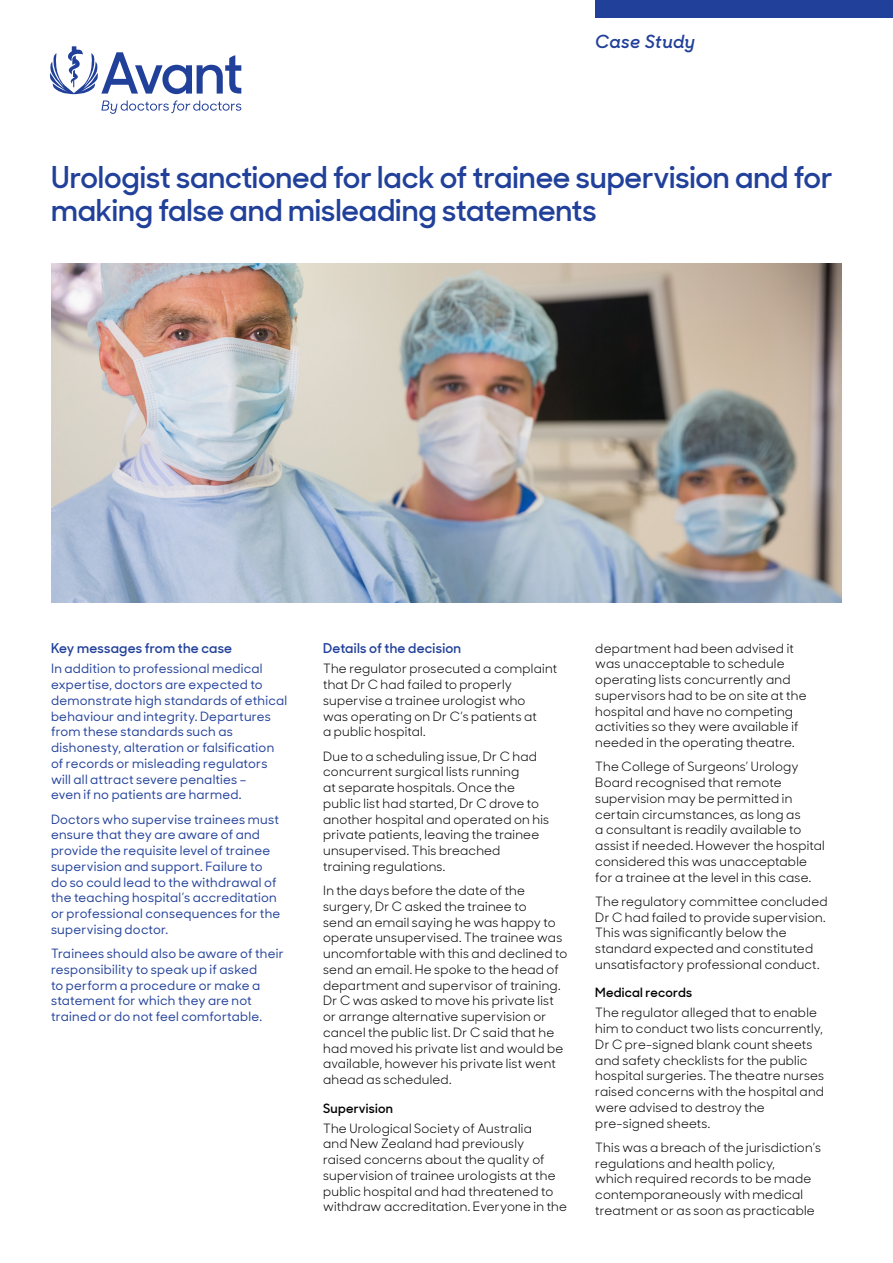
<style>
.page{position:relative;width:893px;height:1263px;background:#fff}
.page>*{position:absolute;margin:0;border:0;box-sizing:border-box;transform-origin:0 0}
.t1{font:600 30px/33px "Sharp Sans Display No 1";letter-spacing:-.005em;color:#21409a}
.t2{font:italic 600 18px "Sharp Sans Display No 1";letter-spacing:.03em;color:#21409a}
.t3{font:600 13.5px "Sharp Sans Display No 1";letter-spacing:.02em;color:#21409a}
.t4{font:12.75px/15.8px "Sharp Sans Display No 1";letter-spacing:.02em;color:#000}
.t5{font:500 12.75px/15.8px "Sharp Sans Display No 1";letter-spacing:.02em;color:#21409a}
.t6{font:600 12.75px "Sharp Sans Display No 1";letter-spacing:.02em;color:#000}
</style>
<div class="page">
<div style="left:595px;top:0;width:298px;height:17px;background:#21409a"></div>
<img style="left:51px;top:264px;width:791px;height:339px">
<svg style="left:50px;top:46px;width:191px;height:49px"></svg>
<svg style="left:101px;top:101px;width:140px;height:13px"></svg>
<h2 class="t2" style="left:595px;top:26px;width:101px">Case Study</h2>
<h1 class="t1" style="left:51px;top:159px;width:783px">Urologist sanctioned for lack of trainee supervision and for making false and misleading statements</h1>
<p class="t3" style="left:51px;top:638px;width:183px">Key messages from the case</p>
<p class="t5" style="left:51px;top:660px;width:238px">In addition to professional medical expertise, doctors are expected to demonstrate high standards of ethical behaviour and integrity. Departures from these standards such as dishonesty, alteration or falsification of records or misleading regulators will all attract severe penalties –<br>even if no patients are harmed.</p>
<p class="t5" style="left:51px;top:811px;width:231px">Doctors who supervise trainees must ensure that they are aware of and provide the requisite level of trainee supervision and support. Failure to do so could lead to the withdrawal of the teaching hospital’s accreditation or professional consequences for the supervising doctor.</p>
<p class="t5" style="left:51px;top:945px;width:234px">Trainees should also be aware of their responsibility to speak up if asked<br>to perform a procedure or make a statement for which they are not trained or do not feel comfortable.</p>
<p class="t3" style="left:323px;top:638px;width:140px">Details of the decision</p>
<p class="t4" style="left:323px;top:660px;width:236px">The regulator prosecuted a complaint that Dr C had failed to properly supervise a trainee urologist who<br>was operating on Dr C’s patients at<br>a public hospital.</p>
<p class="t4" style="left:323px;top:747px;width:228px">Due to a scheduling issue, Dr C had concurrent surgical lists running<br>at separate hospitals. Once the public list had started, Dr C drove to another hospital and operated on his private patients, leaving the trainee unsupervised. This breached training regulations.</p>
<p class="t4" style="left:323px;top:882px;width:246px">In the days before the date of the surgery, Dr C asked the trainee to<br>send an email saying he was happy to operate unsupervised. The trainee was uncomfortable with this and declined to send an email. He spoke to the head of department and supervisor of training.<br>Dr C was asked to move his private list or arrange alternative supervision or cancel the public list. Dr C said that he had moved his private list and would be available, however his private list went ahead as scheduled.</p>
<p class="t6" style="left:323px;top:1098px;width:71px">Supervision</p>
<p class="t4" style="left:323px;top:1119px;width:245px">The Urological Society of Australia<br>and New Zealand had previously<br>raised concerns about the quality of supervision of trainee urologists at the public hospital and had threatened to withdraw accreditation. Everyone in the</p>
<p class="t4" style="left:595px;top:639px;width:213px">department had been advised it was unacceptable to schedule operating lists concurrently and supervisors had to be on site at the hospital and have no competing activities so they were available if needed in the operating theatre.</p>
<p class="t4" style="left:595px;top:758px;width:231px">The College of Surgeons’ Urology Board recognised that remote supervision may be permitted in certain circumstances, as long as<br>a consultant is readily available to assist if needed. However the hospital considered this was unacceptable for a trainee at the level in this case.</p>
<p class="t4" style="left:595px;top:892px;width:234px">The regulatory committee concluded Dr C had failed to provide supervision.<br>This was significantly below the standard expected and constituted unsatisfactory professional conduct.</p>
<p class="t6" style="left:595px;top:983px;width:98px">Medical records</p>
<p class="t4" style="left:595px;top:1004px;width:230px">The regulator alleged that to enable him to conduct two lists concurrently, Dr C pre-signed blank count sheets and safety checklists for the public hospital surgeries. The theatre nurses raised concerns with the hospital and were advised to destroy the pre-signed sheets.</p>
<p class="t4" style="left:595px;top:1138px;width:227px">This was a breach of the jurisdiction’s regulations and health policy,<br>which required records to be made contemporaneously with medical treatment or as soon as practicable</p>
</div>
